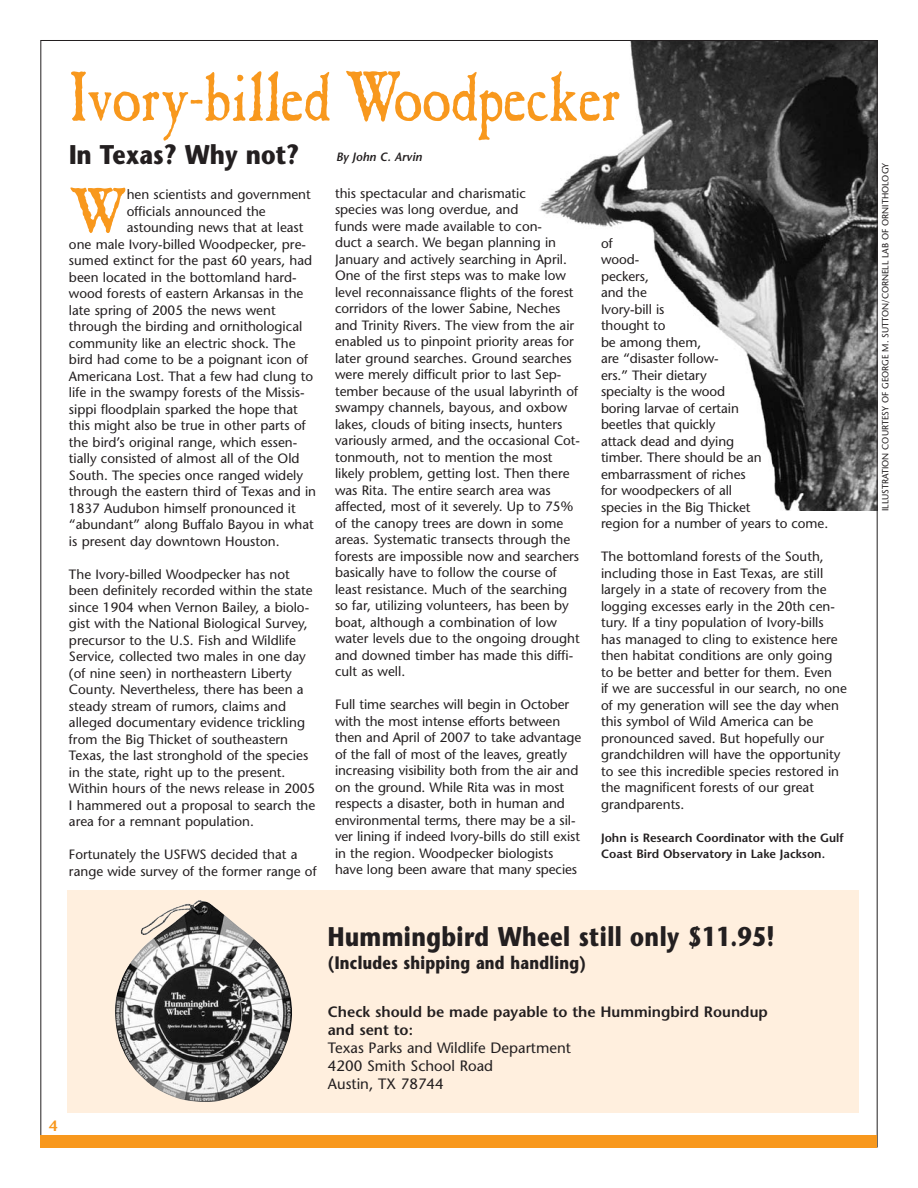
<style>
.page{position:relative;width:918px;height:1188px;background:#fff}
.page>*{position:absolute;margin:0;border:0;box-sizing:border-box;transform-origin:0 0}
.t1{font:70.5px "Caslon Antique";letter-spacing:-.015em;color:#f8981d;scale:.88 1}
.t2{font:63.3px "Caslon Antique";color:#f8981d}
.t3{font:700 27px "Stone Sans";letter-spacing:.02em;color:#231f20;scale:.81 1}
.t4{font:700 27px "Stone Sans";color:#231f20;scale:.85 1}
.t5{font:700 18px "Stone Sans";letter-spacing:.02em;color:#231f20;scale:.81 1}
.t6{font:15px/18px "Stone Sans";color:#231f20}
.t7{font:600 15px/18px "Stone Sans";color:#231f20}
.t8{font:600 15px "Stone Sans";color:#f8981d}
.t9{font:13.5px/16.5px "Stone Sans";color:#231f20}
.t10{font:600 12px/16.5px "Stone Sans";color:#231f20}
.t11{font:italic 600 12px "Stone Sans";color:#231f20}
.t12{font:9px "Stone Sans";color:#231f20}
</style>
<div class="page">
<img style="left:540px;top:41px;width:337px;height:469px">
<hr style="left:877px;top:40px;width:1px;height:1108px;background:#231f20">
<hr style="left:40px;top:40px;width:837px;height:1px;background:#231f20">
<hr style="left:40px;top:40px;width:1px;height:1107px;background:#231f20">
<div style="left:40px;top:1135px;width:838px;height:13px;background:#f8981d"></div>
<div style="left:68px;top:890px;width:792px;height:222px;background:#ffefde"></div>
<img style="left:115px;top:900px;width:177px;height:202px">
<h1 class="t1" style="left:69px;top:72px;width:629px">Ivory-billed Woodpecker</h1>
<h3 class="t4" style="left:69px;top:144px;width:273px">In Texas? Why not?</h3>
<p class="t11" style="left:336px;top:152px;width:88px">By John C. Arvin</p>
<h2 class="t2" style="left:69px;top:188px;width:59px">W</h2>
<p class="t9" style="left:127px;top:188px;width:186px">hen scientists and government</p>
<p class="t9" style="left:127px;top:204px;width:141px">officials announced the</p>
<p class="t9" style="left:127px;top:221px;width:178px">astounding news that at least</p>
<p class="t9" style="left:69px;top:237px;width:239px">one male Ivory-billed Woodpecker, pre-</p>
<p class="t9" style="left:69px;top:254px;width:245px">sumed extinct for the past 60 years, had</p>
<p class="t9" style="left:69px;top:270px;width:229px">been located in the bottomland hard-</p>
<p class="t9" style="left:69px;top:287px;width:236px">wood forests of eastern Arkansas in the</p>
<p class="t9" style="left:69px;top:303px;width:208px">late spring of 2005 the news went</p>
<p class="t9" style="left:69px;top:320px;width:235px">through the birding and ornithological</p>
<p class="t9" style="left:69px;top:336px;width:228px">community like an electric shock. The</p>
<p class="t9" style="left:69px;top:353px;width:241px">bird had come to be a poignant icon of</p>
<p class="t9" style="left:69px;top:369px;width:246px">Americana Lost. That a few had clung to</p>
<p class="t9" style="left:69px;top:386px;width:237px">life in the swampy forests of the Missis-</p>
<p class="t9" style="left:69px;top:402px;width:230px">sippi floodplain sparked the hope that</p>
<p class="t9" style="left:69px;top:419px;width:238px">this might also be true in other parts of</p>
<p class="t9" style="left:69px;top:435px;width:230px">the bird’s original range, which essen-</p>
<p class="t9" style="left:69px;top:452px;width:232px">tially consisted of almost all of the Old</p>
<p class="t9" style="left:69px;top:468px;width:236px">South. The species once ranged widely</p>
<p class="t9" style="left:69px;top:485px;width:249px">through the eastern third of Texas and in</p>
<p class="t9" style="left:69px;top:501px;width:228px">1837 Audubon himself pronounced it</p>
<p class="t9" style="left:69px;top:518px;width:246px">“abundant” along Buffalo Bayou in what</p>
<p class="t9" style="left:69px;top:534px;width:212px">is present day downtown Houston.</p>
<p class="t9" style="left:69px;top:567px;width:248px">The Ivory-billed Woodpecker has not been definitely recorded within the state since 1904 when Vernon Bailey, a biolo&shy;gist with the National Biological Survey, precursor to the U.S. Fish and Wildlife Service, collected two males in one day (of nine seen) in northeastern Liberty County. Nevertheless, there has been a steady stream of rumors, claims and alleged documentary evidence trickling from the Big Thicket of southeastern Texas, the last stronghold of the species in the state, right up to the present.<br>Within hours of the news release in 2005<br>I hammered out a proposal to search the area for a remnant population.</p>
<p class="t9" style="left:69px;top:848px;width:249px">Fortunately the USFWS decided that a range wide survey of the former range of</p>
<p class="t9" style="left:335px;top:186px;width:247px">this spectacular and charismatic<br>species was long overdue, and<br>funds were made available to con-<br>duct a search. We began planning in January and actively searching in April.<br>One of the first steps was to make low level reconnaissance flights of the forest corridors of the lower Sabine, Neches and Trinity Rivers. The view from the air enabled us to pinpoint priority areas for later ground searches. Ground searches were merely difficult prior to last Sep&shy;tember because of the usual labyrinth of swampy channels, bayous, and oxbow lakes, clouds of biting insects, hunters variously armed, and the occasional Cot&shy;tonmouth, not to mention the most likely problem, getting lost. Then there was Rita. The entire search area was affected, most of it severely. Up to 75% of the canopy trees are down in some areas. Systematic transects through the forests are impossible now and searchers basically have to follow the course of least resistance. Much of the searching so far, utilizing volunteers, has been by boat, although a combination of low water levels due to the ongoing drought and downed timber has made this diffi&shy;cult as well.</p>
<p class="t9" style="left:335px;top:698px;width:248px">Full time searches will begin in October with the most intense efforts between then and April of 2007 to take advantage of the fall of most of the leaves, greatly increasing visibility both from the air and on the ground. While Rita was in most respects a disaster, both in human and environmental terms, there may be a sil&shy;ver lining if indeed Ivory-bills do still exist in the region. Woodpecker biologists have long been aware that many species</p>
<p class="t9" style="left:601px;top:236px;width:229px">of<br>wood-<br>peckers,<br>and the<br>Ivory-bill is<br>thought to<br>be among them,<br>are “disaster follow-<br>ers.” Their dietary<br>specialty is the wood<br>boring larvae of certain<br>beetles that quickly<br>attack dead and dying<br>timber. There should be an embarrassment of riches<br>for woodpeckers of all<br>species in the Big Thicket<br>region for a number of years to come.</p>
<p class="t9" style="left:601px;top:550px;width:248px">The bottomland forests of the South, including those in East Texas, are still largely in a state of recovery from the logging excesses early in the 20th cen&shy;tury. If a tiny population of Ivory-bills<br>has managed to cling to existence here then habitat conditions are only going to be better and better for them. Even<br>if we are successful in our search, no one of my generation will see the day when this symbol of Wild America can be pronounced saved. But hopefully our grandchildren will have the opportunity to see this incredible species restored in the magnificent forests of our great grandparents.</p>
<p class="t10" style="left:601px;top:831px;width:244px">John is Research Coordinator with the Gulf<br>Coast Bird Observatory in Lake Jackson.</p>
<p class="t8" style="left:49px;top:1120px;width:10px">4</p>
<h3 class="t3" style="left:328px;top:926px;width:553px">Hummingbird Wheel still only $11.95!</h3>
<h3 class="t5" style="left:328px;top:955px;width:320px">(Includes shipping and handling)</h3>
<p class="t7" style="left:328px;top:1004px;width:441px">Check should be made payable to the Hummingbird Roundup and sent to:</p>
<p class="t6" style="left:328px;top:1040px;width:245px">Texas Parks and Wildlife Department<br>4200 Smith School Road<br>Austin, TX 78744</p>
<p class="t12" style="left:882px;top:511px;width:350px;rotate:-90deg">ILLUSTRATION COURTESY OF GEORGE M. SUTTON/CORNELL LAB OF ORNITHOLOGY</p>
</div>
